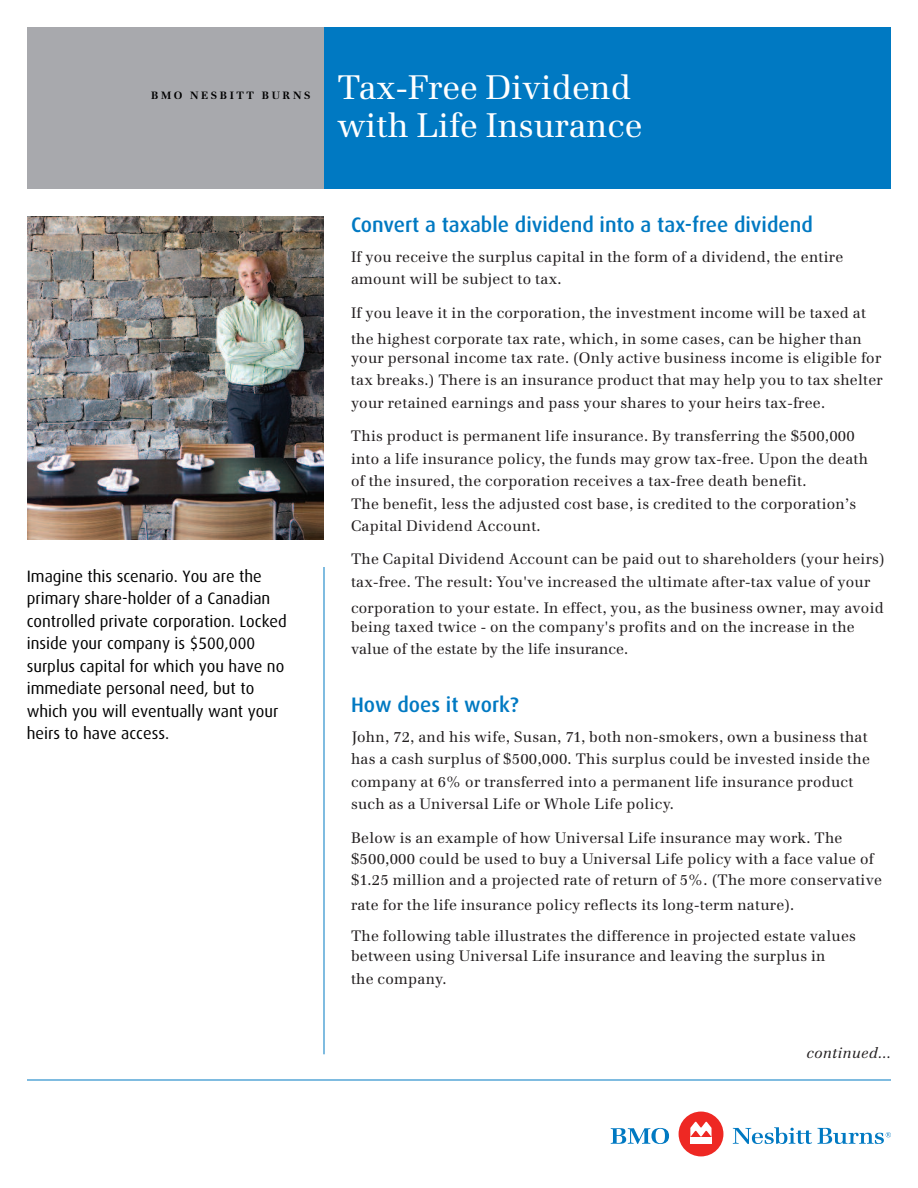
<style>
.page{position:relative;width:918px;height:1188px;background:#fff}
.page>*{position:absolute;margin:0;border:0;box-sizing:border-box;transform-origin:0 0}
.t1{font:33.75px/37.5px "Emona";color:#fff}
.t2{font:500 21px "Dax";color:#0079c2}
.t3{font:16.5px/22.5px "Dax";color:#000}
.t4{font:15px/22.5px "Emona";letter-spacing:.015em;color:#231f20}
.t5{font:italic 15px "Emona";letter-spacing:.015em;color:#231f20}
.t6{font:700 10.5px "Emona";letter-spacing:.25em;color:#000}
</style>
<div class="page">
<hr style="left:324px;top:567px;width:1px;height:487px;background:#0079c2">
<hr style="left:27px;top:1080px;width:864px;height:1px;background:#0079c2">
<div style="left:27px;top:27px;width:297px;height:162px;background:#a8a9ad"></div>
<div style="left:324px;top:27px;width:567px;height:162px;background:#0079c2"></div>
<img style="left:27px;top:216px;width:297px;height:324px">
<div style="left:679px;top:1112px;width:44px;height:44px;background:#ee2823;border-radius:50%"></div>
<div style="left:690px;top:1137px;width:22px;height:7px;background:#fff"></div>
<svg style="left:690px;top:1122px;width:22px;height:15px"></svg>
<svg style="left:611px;top:1128px;width:58px;height:16px"></svg>
<svg style="left:733px;top:1127px;width:158px;height:17px"></svg>
<p class="t6" style="left:151px;top:89px;width:161px">BMO NESBITT BURNS</p>
<h1 class="t1" style="left:338px;top:69px;width:306px">Tax-Free Dividend with Life Insurance</h1>
<p class="t3" style="left:27px;top:566px;width:262px">Imagine this scenario. You are the primary share-holder of a Canadian controlled private corporation. Locked inside your company is $500,000 surplus capital for which you have no immediate personal need, but to which you will eventually want your heirs to have access.</p>
<h2 class="t2" style="left:351px;top:216px;width:463px">Convert a taxable dividend into a tax-free dividend</h2>
<p class="t4" style="left:351px;top:245px;width:494px">If you receive the surplus capital in the form of a dividend, the entire amount will be subject to tax.</p>
<p class="t4" style="left:351px;top:299px;width:517px;line-height:26.4px">If you leave it in the corporation, the investment income will be taxed at the highest corporate tax rate, which, in some cases, can be higher than</p>
<p class="t4" style="left:351px;top:346px;width:533px;text-align:justify">your personal income tax rate. (Only active business income is eligible for tax breaks.) There is an insurance product that may help you to tax shelter your retained earnings and pass your shares to your heirs tax-free.</p>
<p class="t4" style="left:351px;top:425px;width:519px">This product is permanent life insurance. By transferring the $500,000 into a life insurance policy, the funds may grow tax-free. Upon the death of the insured, the corporation receives a tax-free death benefit.<br>The benefit, less the adjusted cost base, is credited to the corporation’s Capital Dividend Account.</p>
<p class="t4" style="left:351px;top:548px;width:535px">The Capital Dividend Account can be paid out to shareholders (your heirs) tax-free. The result: You've increased the ultimate after-tax value of your</p>
<p class="t4" style="left:351px;top:599px;width:534px;line-height:18.6px">corporation to your estate. In effect, you, as the business owner, may avoid being taxed twice - on the company's profits and on the increase in the</p>
<p class="t4" style="left:351px;top:638px;width:279px">value of the estate by the life insurance.</p>
<h2 class="t2" style="left:351px;top:696px;width:169px">How does it work?</h2>
<p class="t4" style="left:351px;top:725px;width:520px">John, 72, and his wife, Susan, 71, both non-smokers, own a business that has a cash surplus of $500,000. This surplus could be invested inside the company at 6% or transferred into a permanent life insurance product such as a Universal Life or Whole Life policy.</p>
<p class="t4" style="left:351px;top:827px;width:533px;line-height:21.1px">Below is an example of how Universal Life insurance may work. The $500,000 could be used to buy a Universal Life policy with a face value of $1.25 million and a projected rate of return of 5%. (The more conservative</p>
<p class="t4" style="left:351px;top:893px;width:445px">rate for the life insurance policy reflects its long-term nature).</p>
<p class="t4" style="left:351px;top:925px;width:507px;line-height:20.5px">The following table illustrates the difference in projected estate values between using Universal Life insurance and leaving the surplus in</p>
<p class="t4" style="left:351px;top:968px;width:97px">the company.</p>
<p class="t5" style="left:807px;top:1044px;width:86px">c ntinued...</p>
</div>
